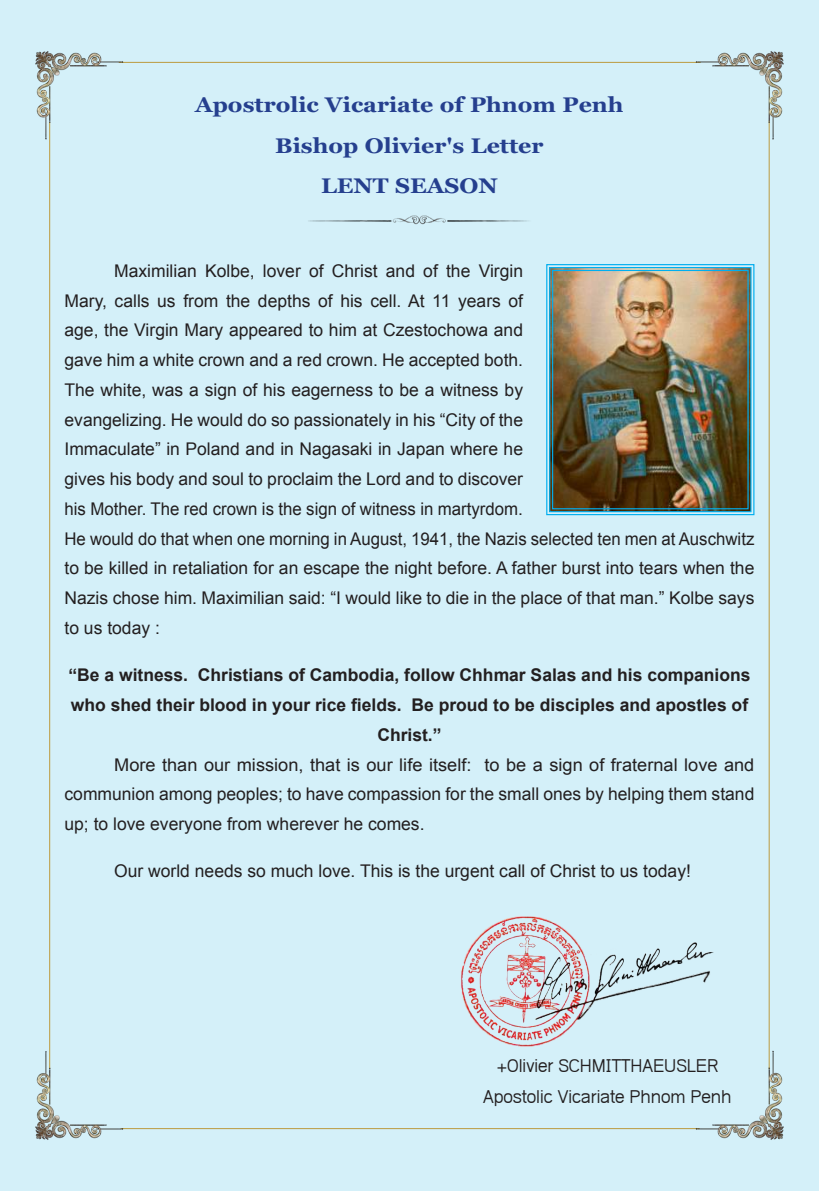
<style>
.page{position:relative;width:819px;height:1191px;background:#d4f0f9}
.page>*{position:absolute;margin:0;border:0;box-sizing:border-box;transform-origin:0 0}
.t1{font:21px/40.2px "Kh Baphnom Buddha Story";color:#253f8e;text-align:center;scale:1.1 1}
.t2{font:17.5px/29.8px "Arial";color:#231f20}
.t3{font:17.5px/29.8px "Arial";color:#231f20;text-align:justify;scale:1.04 1}
.t4{font:700 17.5px/29.8px "Arial";color:#231f20;text-align:center}
.t5{font:17.5px/31.5px "Kh Siemreap";color:#231f20;text-align:center}
</style>
<div class="page">
<hr style="left:119px;top:62px;width:581px;height:1px;background:#bc9a3e">
<hr style="left:49px;top:122px;width:1px;height:946px;background:#bc9a3e">
<img style="left:35px;top:51px;width:91px;height:89px">
<hr style="left:121px;top:1128px;width:578px;height:1px;background:#bc9a3e">
<hr style="left:768px;top:120px;width:1px;height:949px;background:#bc9a3e">
<img style="left:35px;top:1050px;width:91px;height:90px">
<img style="left:693px;top:51px;width:91px;height:89px">
<img style="left:692px;top:1045px;width:92px;height:95px">
<img style="left:546px;top:264px;width:209px;height:252px">
<div style="left:549px;top:267px;width:202px;height:245px;border:1px solid #00aeef"></div>
<div style="left:552px;top:270px;width:196px;height:239px;border:1px solid #00aeef"></div>
<img style="left:308px;top:215px;width:221px;height:10px">
<img style="left:461px;top:916px;width:278px;height:146px">
<p class="t1" style="left:195px;top:85px;width:391px">Apostrolic Vicariate of Phnom Penh<br>Bishop Olivier's Letter<br>LENT SEASON</p>
<p class="t2" style="left:64px;top:256px;width:691px;text-indent:50px">Maximilian Kolbe, lover of Christ and of the Virgin<br>Mary, calls us from the depths of his cell. At 11 years of<br>age, the Virgin Mary appeared to him at Czestochowa and<br>gave him a white crown and a red crown. He accepted both.<br>The white, was a sign of his eagerness to be a witness by<br>evangelizing. He would do so passionately in his “City of the<br>Immaculate” in Poland and in Nagasaki in Japan where he<br>gives his body and soul to proclaim the Lord and to discover<br>his Mother. The red crown is the sign of witness in martyrdom.<br>He would do that when one morning in August, 1941, the Nazis selected ten men at Auschwitz to be killed in retaliation for an escape the night before. A father burst into tears when the Nazis chose him. Maximilian said: “I would like to die in the place of that man.” Kolbe says to us today :</p>
<p class="t4" style="left:68px;top:660px;width:683px">“Be a witness. Christians of Cambodia, follow Chhmar Salas and his companions who shed their blood in your rice fields. Be proud to be disciples and apostles of<br>Christ.”</p>
<p class="t3" style="left:64px;top:749px;width:664px;text-indent:50px">More than our mission, that is our life itself: to be a sign of fraternal love and communion among peoples; to have compassion for the small ones by helping them stand up; to love everyone from wherever he comes.</p>
<p class="t2" style="left:114px;top:856px;width:578px">Our world needs so much love. This is the urgent call of Christ to us today!</p>
<p class="t5" style="left:483px;top:1050px;width:250px">+Olivier SCHMITTHAEUSLER<br>Apostolic Vicariate Phnom Penh</p>
</div>
